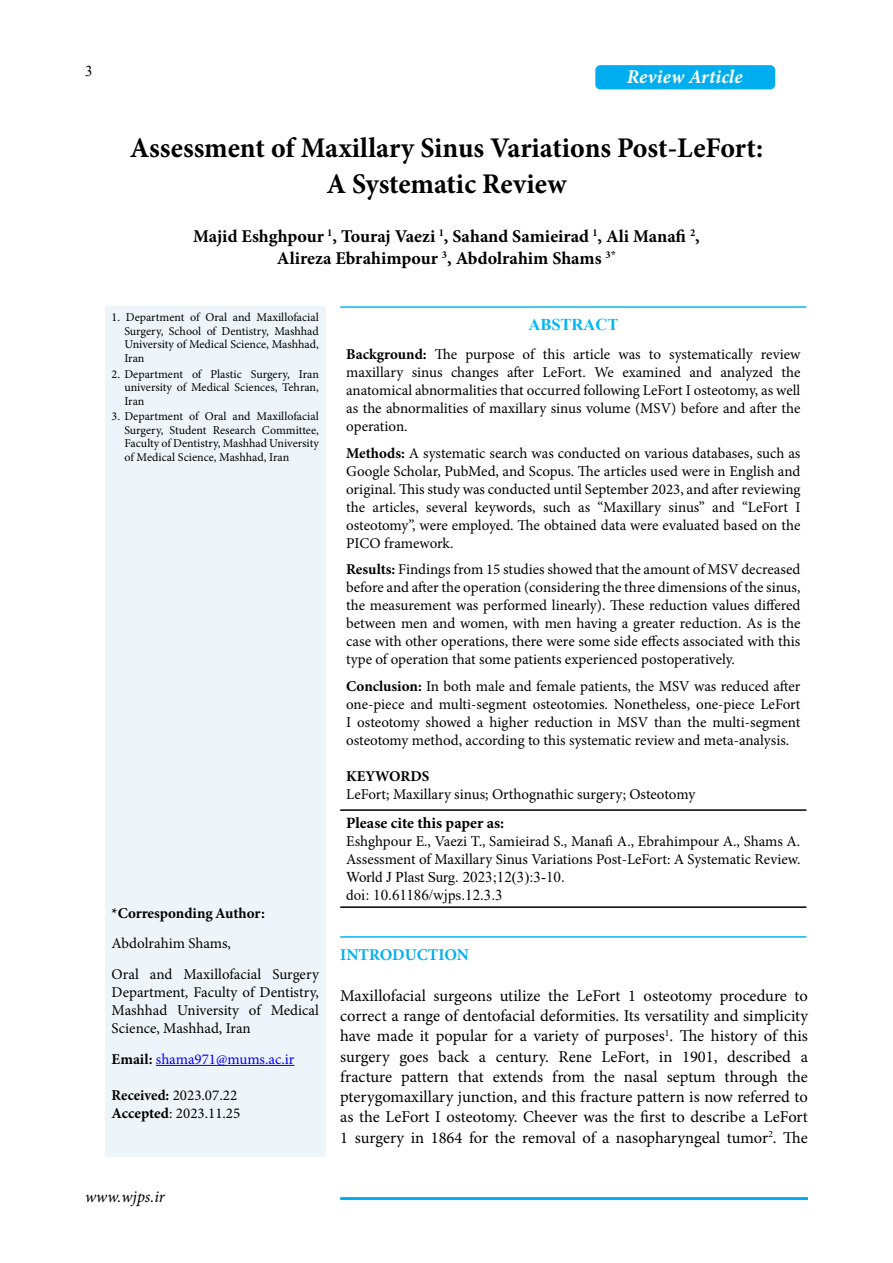
<style>
.page{position:relative;width:893px;height:1263px;background:#fff}
.page>*{position:absolute;margin:0;border:0;box-sizing:border-box;transform-origin:0 0}
.t1{font:700 28.5px/36px "Minion Pro";color:#000;text-align:center}
.t2{font:italic 700 19.5px "Minion Pro";letter-spacing:.005em;color:#fff}
.t3{font:700 18px/22.5px "Minion Pro";color:#000;text-align:center}
.t4{font:16.5px/20.2px "Minion Pro";letter-spacing:-.005em;color:#000;text-align:justify}
.t5{font:700 16.5px "Minion Pro";color:#00b0f0}
.t6{font:italic 16.5px "Minion Pro";letter-spacing:.005em;color:#000}
.t7{font:700 16.5px "Times New Roman";color:#00b7f0}
.t8{font:700 15.75px "Minion Pro";color:#000}
.t9{font:15px/18px "Minion Pro";color:#000;text-align:justify}
.t10{font:15px/18px "Times New Roman";color:#000}
.t11{font:700 15px "Minion Pro";color:#000}
.t12{font:15px "Minion Pro";color:#00f}
.t13{font:12px/13.5px "Minion Pro";color:#000;text-align:justify}
.s1{font-weight:700;color:#000}
.s2{font-weight:700}
</style>
<div class="page">
<div style="left:105px;top:306px;width:220px;height:851px;background:#eef5fa"></div>
<hr style="left:156px;top:1065px;width:138px;height:1px;background:#00f">
<div style="left:596px;top:66px;width:178px;height:23px;background:#00aeef;border-radius:4px"></div>
<div style="left:595px;top:65px;width:180px;height:24px;border:2px solid #00aeef;border-radius:4px"></div>
<hr style="left:340px;top:306px;width:466px;height:2px;background:#00b7f0">
<hr style="left:340px;top:809px;width:466px;height:2px;background:#000">
<hr style="left:340px;top:906px;width:466px;height:2px;background:#000">
<hr style="left:340px;top:936px;width:466px;height:2px;background:#00b7f0">
<hr style="left:340px;top:1197px;width:468px;height:3px;background:#00aeef">
<p class="t10" style="left:85px;top:61px;width:9px">3</p>
<h2 class="t2" style="left:627px;top:63px;width:117px">Review Article</h2>
<h1 class="t1" style="left:130px;top:129px;width:635px">Assessment of Maxillary Sinus Variations Post-LeFort:<br>A Systematic Review</h1>
<p class="t3" style="left:193px;top:224px;width:508px">Majid Eshghpour <sup>1</sup>, Touraj Vaezi <sup>1</sup>, Sahand Samieirad <sup>1</sup>, Ali Manafi <sup>2</sup>,<br>Alireza Ebrahimpour <sup>3</sup>, Abdolrahim Shams <sup>3</sup><sup>*</sup></p>
<p class="t13" style="left:124px;top:311px;width:196px;text-indent:-13px">1. Department of Oral and Maxillofacial Surgery, School of Dentistry, Mashhad University of Medical Science, Mashhad, Iran</p>
<p class="t13" style="left:124px;top:367px;width:196px;text-indent:-13px">2. Department of Plastic Surgery, Iran university of Medical Sciences, Tehran, Iran</p>
<p class="t13" style="left:124px;top:410px;width:196px;text-indent:-13px">3. Department of Oral and Maxillofacial Surgery, Student Research Committee, Faculty of Dentistry, Mashhad University of Medical Science, Mashhad, Iran</p>
<p class="t11" style="left:112px;top:903px;width:155px">*Corresponding Author:</p>
<p class="t9" style="left:112px;top:928px;width:209px;line-height:30.8px">Abdolrahim Shams,<br>Oral and Maxillofacial Surgery</p>
<p class="t9" style="left:112px;top:983px;width:209px">Department, Faculty of Dentistry, Mashhad University of Medical Science, Mashhad, Iran</p>
<p class="t12" style="left:112px;top:1049px;width:184px"><span class="s1">Email:</span> shama971@mums.ac.ir</p>
<p class="t9" style="left:112px;top:1086px;width:130px"><span class="s2">Received:</span> 2023.07.22<br><span class="s2">Accepted</span>: 2023.11.25</p>
<p class="t7" style="left:528px;top:313px;width:91px">ABSTRACT</p>
<p class="t9" style="left:346px;top:346px;width:456px"><span class="s2">Background:</span> The purpose of this article was to systematically review maxillary sinus changes after LeFort. We examined and analyzed the anatomical abnormalities that occurred following LeFort I osteotomy, as well as the abnormalities of maxillary sinus volume (MSV) before and after the operation.</p>
<p class="t9" style="left:346px;top:444px;width:456px"><span class="s2">Methods:</span> A systematic search was conducted on various databases, such as Google Scholar, PubMed, and Scopus. The articles used were in English and original. This study was conducted until September 2023, and after reviewing the articles, several keywords, such as “Maxillary sinus” and “LeFort I osteotomy”, were employed. The obtained data were evaluated based on the PICO framework.</p>
<p class="t9" style="left:346px;top:561px;width:456px"><span class="s2">Results:</span> Findings from 15 studies showed that the amount of MSV decreased before and after the operation (considering the three dimensions of the sinus, the measurement was performed linearly). These reduction values differed between men and women, with men having a greater reduction. As is the case with other operations, there were some side effects associated with this type of operation that some patients experienced postoperatively.</p>
<p class="t9" style="left:346px;top:677px;width:456px"><span class="s2">Conclusion:</span> In both male and female patients, the MSV was reduced after one-piece and multi-segment osteotomies. Nonetheless, one-piece LeFort I osteotomy showed a higher reduction in MSV than the multi-segment osteotomy method, according to this systematic review and meta-analysis.</p>
<p class="t11" style="left:346px;top:765px;width:85px">KEYWORDS</p>
<p class="t9" style="left:346px;top:785px;width:351px">LeFort; Maxillary sinus; Orthognathic surgery; Osteotomy</p>
<p class="t8" style="left:346px;top:811px;width:159px">Please cite this paper as:</p>
<p class="t9" style="left:346px;top:832px;width:456px">Eshghpour E., Vaezi T., Samieirad S., Manafi A., Ebrahimpour A., Shams A.<br>Assessment of Maxillary Sinus Variations Post-LeFort: A Systematic Review.</p>
<p class="t10" style="left:346px;top:867px;width:220px">World J Plast Surg. 2023;12(3):3-10. doi: 10.61186/wjps.12.3.3</p>
<p class="t5" style="left:340px;top:943px;width:130px">INTRODUCTION</p>
<p class="t4" style="left:340px;top:985px;width:469px">Maxillofacial surgeons utilize the LeFort 1 osteotomy procedure to correct a range of dentofacial deformities. Its versatility and simplicity have made it popular for a variety of purposes<sup>1</sup>. The history of this surgery goes back a century. Rene LeFort, in 1901, described a fracture pattern that extends from the nasal septum through the pterygomaxillary junction, and this fracture pattern is now referred to as the LeFort I osteotomy. Cheever was the first to describe a LeFort 1 surgery in 1864 for the removal of a nasopharyngeal tumor<sup>2</sup>. The</p>
<p class="t6" style="left:85px;top:1185px;width:81px">www.wjps.ir</p>
</div>
